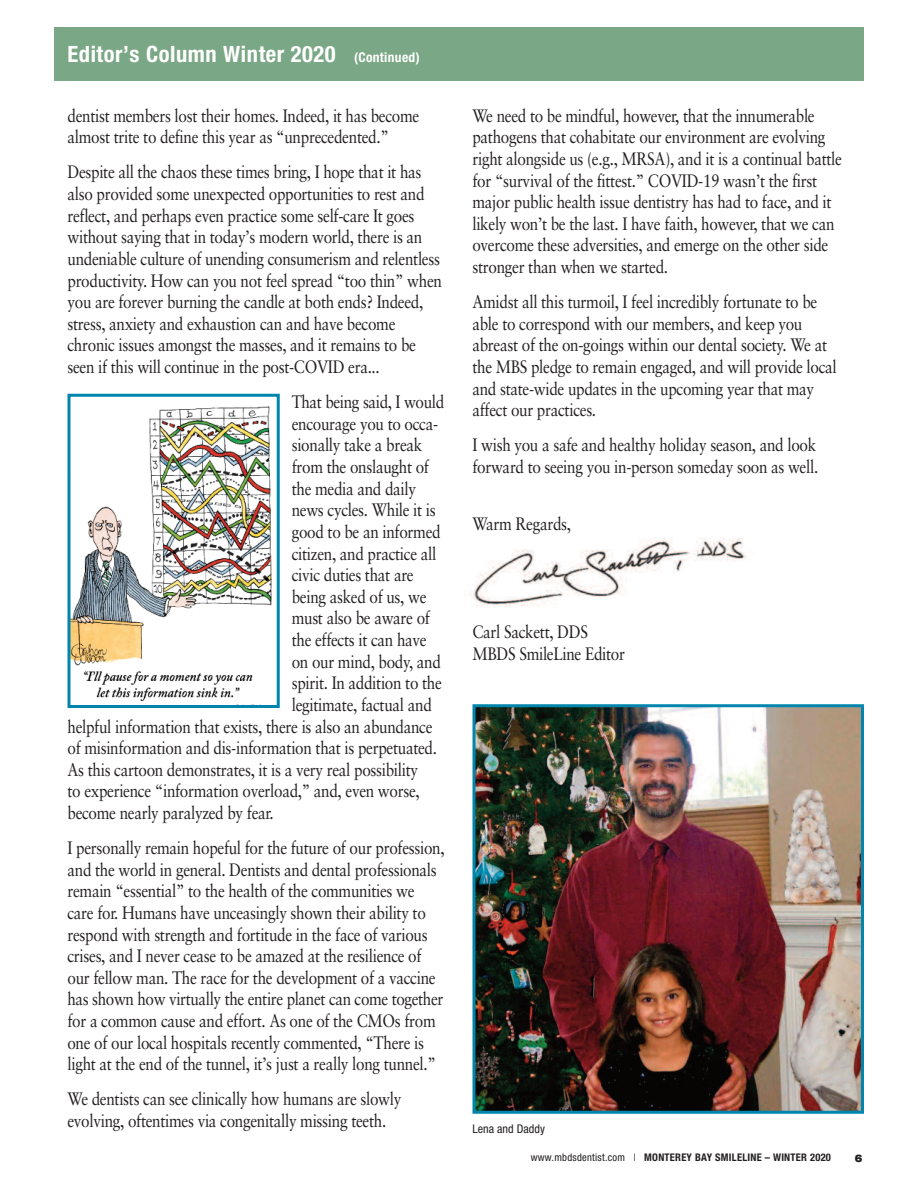
<style>
.page{position:relative;width:918px;height:1188px;background:#fff}
.page>*{position:absolute;margin:0;border:0;box-sizing:border-box;transform-origin:0 0}
.t1{font:700 condensed 22.5px "Helvetica Neue";letter-spacing:.025em;color:#fff}
.t2{font:18px/21.6px "Sabon";letter-spacing:-.02em;color:#231f20;scale:.85 1}
.t3{font:condensed 12px "Helvetica Neue";letter-spacing:.005em;color:#231f20}
.t4{font:700 condensed 10.5px "Helvetica Neue";letter-spacing:.025em;color:#231f20}
.t5{font:900 expanded 10.5px "Helvetica Neue";color:#231f20;scale:.75 1}
.s1{font-size:13.5px}
.s2{font-weight:400}
.s3{font-weight:300}
</style>
<div class="page">
<img style="left:469px;top:537px;width:278px;height:70px">
<div style="left:54px;top:27px;width:810px;height:54px;background:#7aa785"></div>
<img style="left:72px;top:406px;width:199px;height:296px">
<div style="left:68px;top:394px;width:212px;height:314px;border:3px solid #0086ad"></div>
<img style="left:476px;top:708px;width:384px;height:402px">
<div style="left:472px;top:704px;width:392px;height:410px;border:3px solid #0086ad"></div>
<p class="t1" style="left:68px;top:46px;width:354px">Editor’s Column Winter 2020 <span class="s1">(Continued)</span></p>
<p class="t2" style="left:67px;top:106px;width:415px">dentist members lost their homes. Indeed, it has become almost trite to define this year as “unprecedented.”</p>
<p class="t2" style="left:67px;top:163px;width:442px">Despite all the chaos these times bring, I hope that it has also provided some unexpected opportunities to rest and reflect, and perhaps even practice some self-care It goes without saying that in today’s modern world, there is an undeniable culture of unending consumerism and relentless productivity. How can you not feel spread “too thin” when you are forever burning the candle at both ends? Indeed, stress, anxiety and exhaustion can and have become chronic issues amongst the masses, and it remains to be seen if this will continue in the post-COVID era...</p>
<p class="t2" style="left:292px;top:393px;width:181px">That being said, I would</p>
<p class="t2" style="left:292px;top:414px;width:174px">encourage you to occa-</p>
<p class="t2" style="left:292px;top:436px;width:155px">sionally take a break</p>
<p class="t2" style="left:292px;top:457px;width:163px">from the onslaught of</p>
<p class="t2" style="left:292px;top:479px;width:148px">the media and daily</p>
<p class="t2" style="left:292px;top:501px;width:171px">news cycles. While it is</p>
<p class="t2" style="left:292px;top:522px;width:177px">good to be an informed</p>
<p class="t2" style="left:292px;top:544px;width:172px">citizen, and practice all</p>
<p class="t2" style="left:292px;top:566px;width:145px">civic duties that are</p>
<p class="t2" style="left:292px;top:587px;width:160px">being asked of us, we</p>
<p class="t2" style="left:292px;top:609px;width:164px">must also be aware of</p>
<p class="t2" style="left:292px;top:630px;width:160px">the effects it can have</p>
<p class="t2" style="left:292px;top:652px;width:177px">on our mind, body, and</p>
<p class="t2" style="left:292px;top:674px;width:178px">spirit. In addition to the</p>
<p class="t2" style="left:292px;top:695px;width:166px">legitimate, factual and</p>
<p class="t2" style="left:67px;top:717px;width:431px">helpful information that exists, there is also an abundance</p>
<p class="t2" style="left:67px;top:739px;width:436px">of misinformation and dis-information that is perpetuated.</p>
<p class="t2" style="left:67px;top:760px;width:414px">As this cartoon demonstrates, it is a very real possibility</p>
<p class="t2" style="left:67px;top:782px;width:416px">to experience “information overload,” and, even worse,</p>
<p class="t2" style="left:68px;top:803px;width:244px">become nearly paralyzed by fear.</p>
<p class="t2" style="left:67px;top:838px;width:445px">I personally remain hopeful for the future of our profession, and the world in general. Dentists and dental professionals remain “essential” to the health of the communities we care for. Humans have unceasingly shown their ability to respond with strength and fortitude in the face of various crises, and I never cease to be amazed at the resilience of our fellow man. The race for the development of a vaccine has shown how virtually the entire planet can come together for a common cause and effort. As one of the CMOs from one of our local hospitals recently commented, “There is light at the end of the tunnel, it’s just a really long tunnel.”</p>
<p class="t2" style="left:67px;top:1090px;width:394px">We dentists can see clinically how humans are slowly evolving, oftentimes via congenitally missing teeth.</p>
<p class="t2" style="left:472px;top:106px;width:436px">We need to be mindful, however, that the innumerable pathogens that cohabitate our environment are evolving right alongside us (e.g., MRSA), and it is a continual battle for “survival of the fittest.” COVID-19 wasn’t the first major public health issue dentistry has had to face, and it likely won’t be the last. I have faith, however, that we can overcome these adversities, and emerge on the other side stronger than when we started.</p>
<p class="t2" style="left:472px;top:293px;width:430px">Amidst all this turmoil, I feel incredibly fortunate to be able to correspond with our members, and keep you abreast of the on-goings within our dental society. We at the MBS pledge to remain engaged, and will provide local and state-wide updates in the upcoming year that may affect our practices.</p>
<p class="t2" style="left:472px;top:436px;width:408px">I wish you a safe and healthy holiday season, and look forward to seeing you in-person someday soon as well.</p>
<p class="t2" style="left:472px;top:514px;width:118px">Warm Regards,</p>
<p class="t2" style="left:472px;top:622px;width:181px">Carl Sackett, DDS<br>MBDS SmileLine Editor</p>
<p class="t3" style="left:472px;top:1125px;width:74px">Lena and Daddy</p>
<p class="t4" style="left:531px;top:1154px;width:302px"><span class="s2">www.mbdsdentist.com</span> <span class="s3">I</span> MONTEREY BAY SMILELINE – WINTER 2020</p>
<p class="t5" style="left:855px;top:1154px;width:12px">6</p>
</div>
